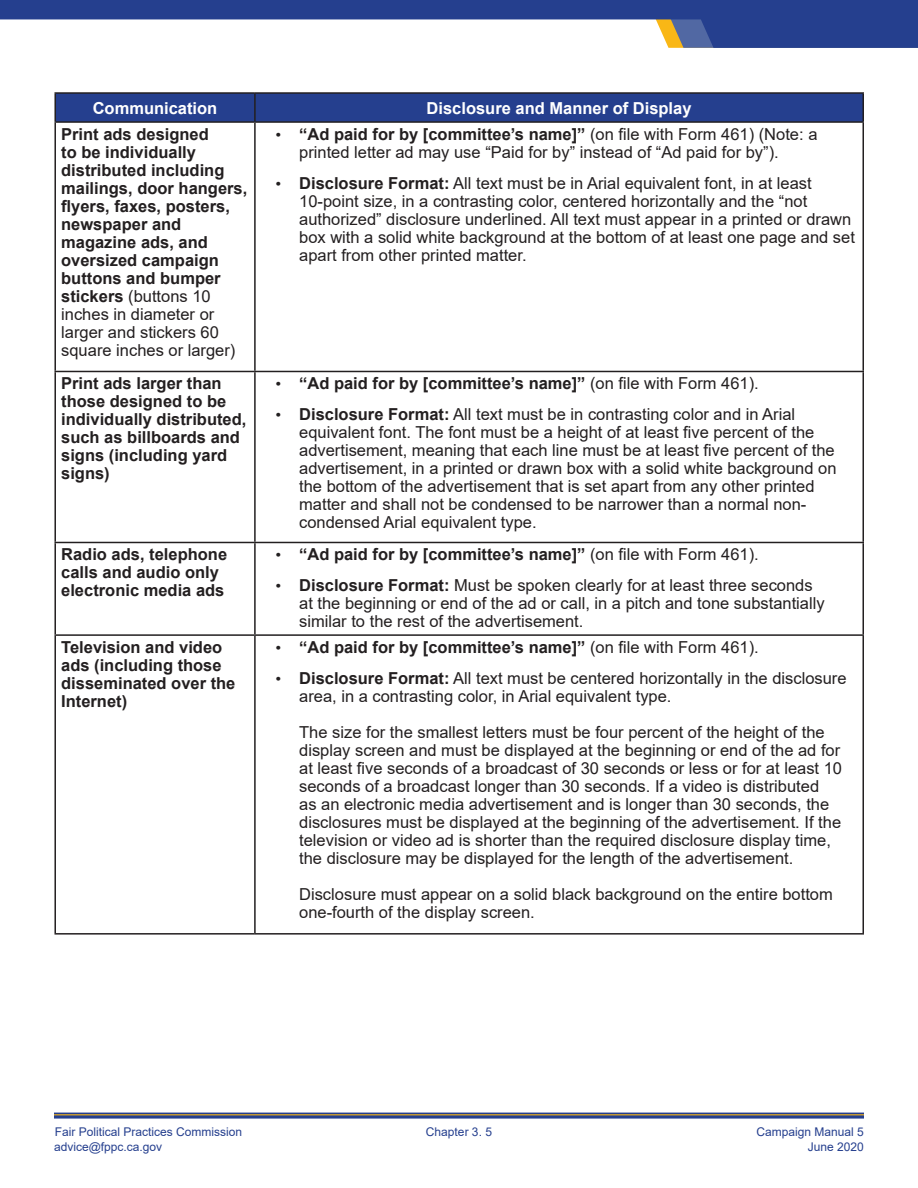
<style>
.page{position:relative;width:918px;height:1188px;background:#fff}
.page>*{position:absolute;margin:0;border:0;box-sizing:border-box;transform-origin:0 0}
.t1{font:16.5px/18px "Arial";color:#231f20}
.Example___Quick_Tip{font:700 16.5px/18px "Arial";color:#231f20}
.Table_Title{font:700 16.5px "Arial";color:#fff}
.t2{font:12px/15px "Arial";color:#253f8e}
.s1{font-weight:400}
.s2{font-family:"Courier New"}
.s3{font-weight:700}
.s4{font-family:"Courier New";font-weight:400}
</style>
<div class="page">
<svg style="left:54px;top:1113px;width:810px;height:6px;background:#47588e"></svg>
<hr style="left:54px;top:1114px;width:810px;height:1px;background:#f9b716">
<svg style="left:0;top:0;width:918px;height:48px;fill:#253f8e"></svg>
<div style="left:56px;top:94px;width:806px;height:27px;background:#253f8e"></div>
<hr style="left:54px;top:92px;width:201px;height:2px;background:#231f20">
<hr style="left:54px;top:94px;width:2px;height:27px;background:#231f20">
<hr style="left:255px;top:92px;width:609px;height:2px;background:#231f20">
<hr style="left:254px;top:94px;width:2px;height:27px;background:#231f20">
<hr style="left:862px;top:94px;width:2px;height:27px;background:#231f20">
<hr style="left:54px;top:121px;width:201px;height:2px;background:#231f20">
<hr style="left:54px;top:123px;width:2px;height:248px;background:#231f20">
<hr style="left:255px;top:121px;width:609px;height:2px;background:#231f20">
<hr style="left:254px;top:123px;width:2px;height:248px;background:#231f20">
<hr style="left:862px;top:123px;width:2px;height:248px;background:#231f20">
<hr style="left:54px;top:371px;width:201px;height:1px;background:#231f20">
<hr style="left:54px;top:372px;width:2px;height:170px;background:#231f20">
<hr style="left:255px;top:371px;width:609px;height:1px;background:#231f20">
<hr style="left:254px;top:372px;width:2px;height:170px;background:#231f20">
<hr style="left:862px;top:372px;width:2px;height:170px;background:#231f20">
<hr style="left:54px;top:542px;width:201px;height:1px;background:#231f20">
<hr style="left:54px;top:543px;width:2px;height:91px;background:#231f20">
<hr style="left:255px;top:542px;width:609px;height:1px;background:#231f20">
<hr style="left:254px;top:543px;width:2px;height:91px;background:#231f20">
<hr style="left:862px;top:543px;width:2px;height:91px;background:#231f20">
<hr style="left:54px;top:634px;width:201px;height:2px;background:#231f20">
<hr style="left:54px;top:636px;width:2px;height:297px;background:#231f20">
<hr style="left:255px;top:634px;width:609px;height:2px;background:#231f20">
<hr style="left:254px;top:636px;width:2px;height:297px;background:#231f20">
<hr style="left:862px;top:636px;width:2px;height:297px;background:#231f20">
<hr style="left:54px;top:933px;width:201px;height:2px;background:#231f20">
<hr style="left:255px;top:933px;width:609px;height:2px;background:#231f20">
<p class="Table_Title" style="left:93px;top:96px;width:126px">Communication</p>
<p class="Table_Title" style="left:427px;top:96px;width:266px">Disclosure and Manner of Display</p>
<p class="Example___Quick_Tip" style="left:61px;top:125px;width:188px">Print ads designed<br>to be individually distributed including mailings, door hangers, flyers, faxes, posters, newspaper and magazine ads, and oversized campaign buttons and bumper stickers <span class="s1">(buttons 10 inches in diameter or larger and stickers 60 square inches or larger)</span></p>
<p class="t1" style="left:299px;top:125px;width:520px;text-indent:-26px"><span class="s2">•</span> <span class="s3">“Ad paid for by [committee’s name]”</span> (on file with Form 461) (Note: a printed letter ad may use “Paid for by” instead of “Ad paid for by”).</p>
<p class="t1" style="left:299px;top:174px;width:557px;text-indent:-26px"><span class="s2">•</span> <span class="s3">Disclosure Format:</span> All text must be in Arial equivalent font, in at least 10-point size, in a contrasting color, centered horizontally and the “not authorized” disclosure underlined. All text must appear in a printed or drawn box with a solid white background at the bottom of at least one page and set apart from other printed matter.</p>
<p class="Example___Quick_Tip" style="left:61px;top:375px;width:187px">Print ads larger than those designed to be individually distributed, such as billboards and signs (including yard signs)</p>
<p class="Example___Quick_Tip" style="left:274px;top:375px;width:487px"><span class="s4">•</span> “Ad paid for by [committee’s name]” <span class="s1">(on file with Form 461).</span></p>
<p class="t1" style="left:299px;top:405px;width:539px;text-indent:-26px"><span class="s2">•</span> <span class="s3">Disclosure Format:</span> All text must be in contrasting color and in Arial equivalent font. The font must be a height of at least five percent of the advertisement, meaning that each line must be at least five percent of the advertisement, in a printed or drawn box with a solid white background on the bottom of the advertisement that is set apart from any other printed matter and shall not be condensed to be narrower than a normal non&shy;condensed Arial equivalent type.</p>
<p class="Example___Quick_Tip" style="left:61px;top:546px;width:167px">Radio ads, telephone calls and audio only electronic media ads</p>
<p class="Example___Quick_Tip" style="left:274px;top:546px;width:487px"><span class="s4">•</span> “Ad paid for by [committee’s name]” <span class="s1">(on file with Form 461).</span></p>
<p class="t1" style="left:299px;top:576px;width:527px;text-indent:-26px"><span class="s2">•</span> <span class="s3">Disclosure Format:</span> Must be spoken clearly for at least three seconds at the beginning or end of the ad or call, in a pitch and tone substantially similar to the rest of the advertisement.</p>
<p class="Example___Quick_Tip" style="left:61px;top:639px;width:176px">Television and video ads (including those disseminated over the<br>Internet)</p>
<p class="Example___Quick_Tip" style="left:274px;top:639px;width:487px"><span class="s4">•</span> “Ad paid for by [committee’s name]” <span class="s1">(on file with Form 461).</span></p>
<p class="t1" style="left:299px;top:669px;width:549px;text-indent:-26px"><span class="s2">•</span> <span class="s3">Disclosure Format:</span> All text must be centered horizontally in the disclosure area, in a contrasting color, in Arial equivalent type.</p>
<p class="t1" style="left:299px;top:723px;width:544px">The size for the smallest letters must be four percent of the height of the display screen and must be displayed at the beginning or end of the ad for at least five seconds of a broadcast of 30 seconds or less or for at least 10 seconds of a broadcast longer than 30 seconds. If a video is distributed<br>as an electronic media advertisement and is longer than 30 seconds, the disclosures must be displayed at the beginning of the advertisement. If the television or video ad is shorter than the required disclosure display time, the disclosure may be displayed for the length of the advertisement.</p>
<p class="t1" style="left:299px;top:885px;width:535px">Disclosure must appear on a solid black background on the entire bottom one-fourth of the display screen.</p>
<p class="t2" style="left:54px;top:1124px;width:190px">Fair Political Practices Commission advice@fppc.ca.gov</p>
<p class="t2" style="left:426px;top:1124px;width:68px">Chapter 3. 5</p>
<p class="t2" style="left:757px;top:1124px;width:109px;text-align:right">Campaign Manual 5<br>June 2020</p>
</div>
